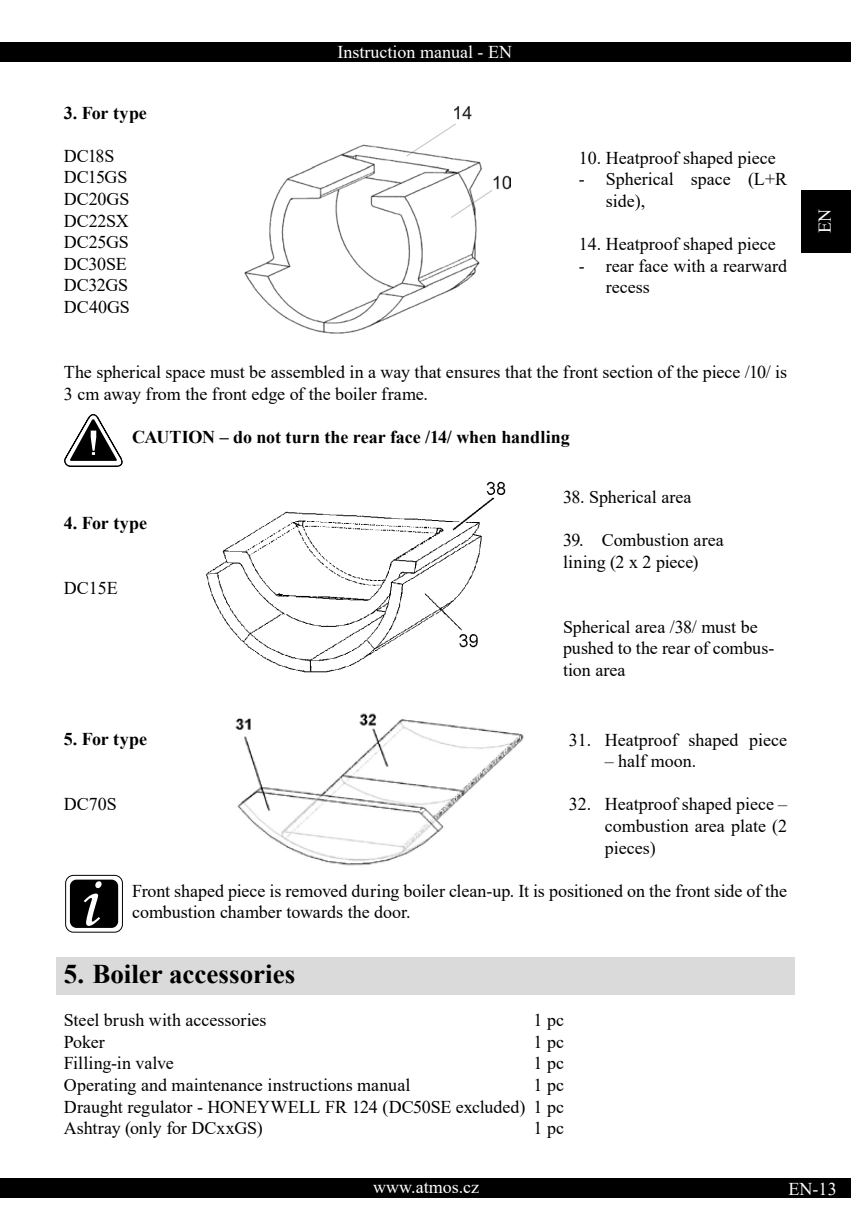
<style>
.page{position:relative;width:851px;height:1221px;background:#fff}
.page>*{position:absolute;margin:0;border:0;box-sizing:border-box;transform-origin:0 0}
.t1{font:700 27px "Times New Roman";color:#000}
.t2{font:18px/21.6px "Times New Roman";color:#000}
.t3{font:700 18px "Times New Roman";letter-spacing:-.005em;color:#000}
.t4{font:18px "Times New Roman";color:#fff}
</style>
<div class="page">
<div style="left:0;top:43px;width:850px;height:19px;background:#000"></div>
<div style="left:0;top:1178px;width:850px;height:20px;background:#000"></div>
<div style="left:801px;top:190px;width:49px;height:62px;background:#000"></div>
<div style="left:56px;top:957px;width:738px;height:37px;background:#dadada"></div>
<svg style="left:64px;top:414px;width:59px;height:53px"></svg>
<img style="left:244px;top:107px;width:266px;height:227px">
<img style="left:206px;top:481px;width:300px;height:192px">
<img style="left:235px;top:713px;width:289px;height:153px">
<svg style="left:66px;top:875px;width:56px;height:57px"></svg>
<div style="left:65px;top:874px;width:58px;height:58px;border:1px solid #000;border-radius:8px"></div>
<div style="left:70px;top:879px;width:48px;height:48px;background:#000;border-radius:7px"></div>
<svg style="left:84px;top:881px;width:18px;height:44px"></svg>
<p class="t3" style="left:64px;top:99px;width:85px">3. For type</p>
<p class="t2" style="left:64px;top:144px;width:68px">DC18S<br>DC15GS<br>DC20GS<br>DC22SX<br>DC25GS<br>DC30SE<br>DC32GS<br>DC40GS</p>
<p class="t4" style="left:337px;top:40px;width:176px">Instruction manual - EN</p>
<p class="t2" style="left:578px;top:146px;width:198px">10. Heatproof shaped piece</p>
<p class="t2" style="left:605px;top:168px;width:183px;text-indent:-27px">- Spherical space (L+R side),</p>
<p class="t2" style="left:578px;top:232px;width:198px">14. Heatproof shaped piece</p>
<p class="t2" style="left:605px;top:254px;width:183px;text-indent:-27px">- rear face with a rearward recess</p>
<p class="t2" style="left:64px;top:360px;width:724px">The spherical space must be assembled in a way that ensures that the front section of the piece /10/ is<br>3 cm away from the front edge of the boiler frame.</p>
<p class="t3" style="left:132px;top:423px;width:439px">CAUTION – do not turn the rear face /14/ when handling</p>
<p class="t3" style="left:64px;top:510px;width:85px">4. For type</p>
<p class="t2" style="left:64px;top:576px;width:55px">DC15E</p>
<p class="t3" style="left:64px;top:726px;width:85px">5. For type</p>
<p class="t2" style="left:64px;top:792px;width:55px">DC70S</p>
<p class="t2" style="left:563px;top:485px;width:130px">38. Spherical area</p>
<p class="t2" style="left:563px;top:528px;width:162px">39. Combustion area lining (2 x 2 piece)</p>
<p class="t2" style="left:563px;top:615px;width:213px">Spherical area /38/ must be pushed to the rear of combus&shy;tion area</p>
<p class="t2" style="left:568px;top:728px;width:220px">31. Heatproof shaped piece</p>
<p class="t2" style="left:604px;top:749px;width:93px">– half moon.</p>
<p class="t2" style="left:604px;top:793px;width:184px;text-align:justify;text-indent:-36px">32. Heatproof shaped piece – combustion area plate (2 pieces)</p>
<p class="t2" style="left:132px;top:879px;width:656px">Front shaped piece is removed during boiler clean-up. It is positioned on the front side of the combustion chamber towards the door.</p>
<h1 class="t1" style="left:64px;top:954px;width:233px">5. Boiler accessories</h1>
<p class="t2" style="left:64px;top:1008px;width:204px">Steel brush with accessories</p>
<p class="t2" style="left:533px;top:1008px;width:32px">1 pc</p>
<p class="t2" style="left:64px;top:1030px;width:42px">Poker</p>
<p class="t2" style="left:533px;top:1030px;width:32px">1 pc</p>
<p class="t2" style="left:64px;top:1051px;width:111px">Filling-in valve</p>
<p class="t2" style="left:533px;top:1051px;width:32px">1 pc</p>
<p class="t2" style="left:64px;top:1073px;width:348px">Operating and maintenance instructions manual</p>
<p class="t2" style="left:64px;top:1073px;width:502px;text-align:justify;text-indent:469px">1 pc Draught regulator - HONEYWELL FR 124 (DC50SE excluded) 1 pc Ashtray (only for DCxxGS)</p>
<p class="t2" style="left:533px;top:1116px;width:32px">1 pc</p>
<p class="t4" style="left:811px;top:233px;width:26px;rotate:-90deg">EN</p>
<p class="t4" style="left:373px;top:1173px;width:107px">www.atmos.cz</p>
<p class="t4" style="left:788px;top:1175px;width:49px">EN-13</p>
</div>
